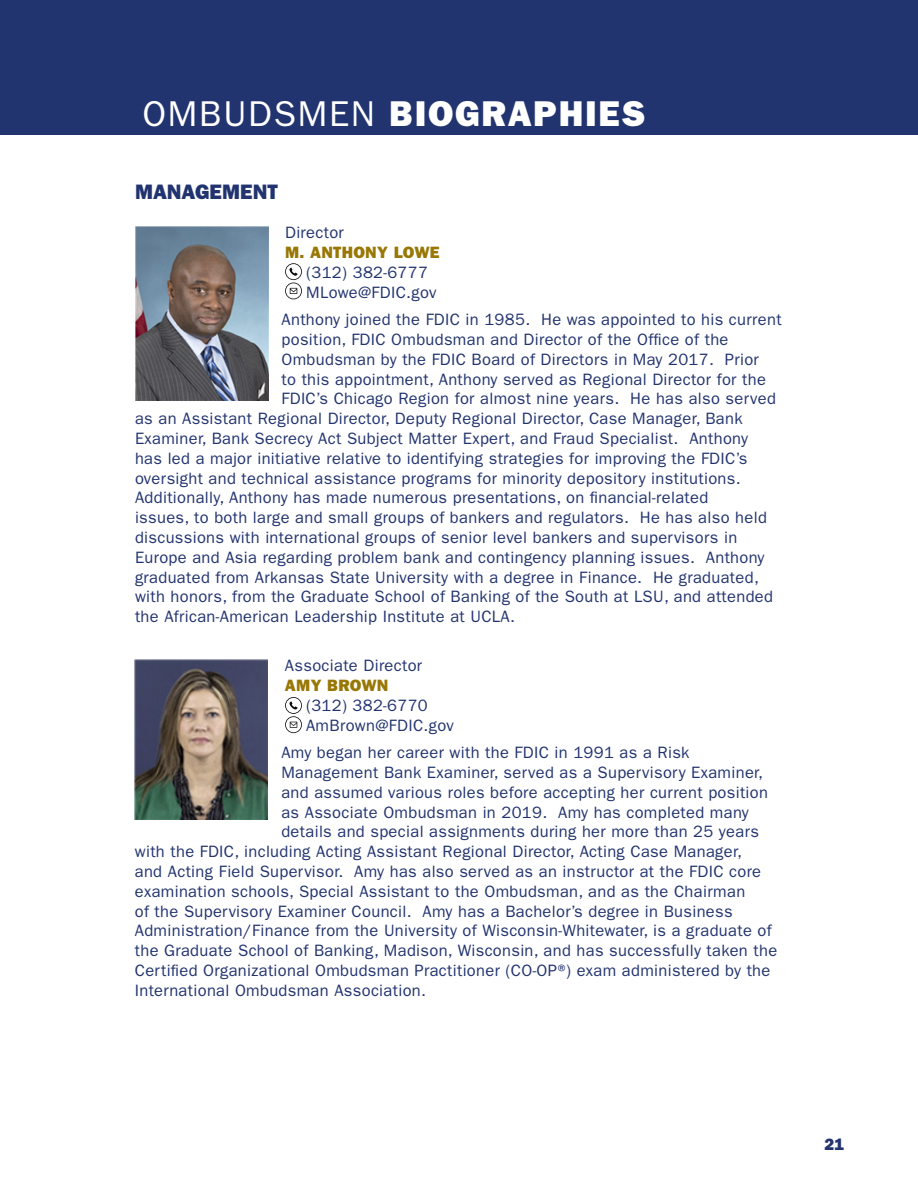
<style>
.page{position:relative;width:918px;height:1188px;background:#fff}
.page>*{position:absolute;margin:0;border:0;box-sizing:border-box;transform-origin:0 0}
.t1{font:36px "ITC Franklin Gothic Std Hvy";letter-spacing:.05em;color:#fff}
.t2{font:21px "ITC Franklin Gothic Std Hvy";color:#22346f}
.t3{font:16.5px "ITC Franklin Gothic Std";letter-spacing:.02em;color:#22346f}
.t4{font:16.5px "ITC Franklin Gothic Std Hvy";letter-spacing:.02em;color:#987705}
.t5{font:16.5px "ITC Franklin Gothic Std Hvy";color:#22346f}
.s1{font-family:"ITC Franklin Gothic Std"}
</style>
<div class="page">
<div style="left:0;top:0;width:918px;height:135px;background:#22346f"></div>
<img style="left:135px;top:227px;width:133px;height:174px">
<img style="left:135px;top:660px;width:133px;height:159px">
<svg style="left:285px;top:263px;width:17px;height:36px"></svg>
<svg style="left:285px;top:697px;width:17px;height:36px"></svg>
<p class="t1" style="left:142px;top:93px;width:505px"><span class="s1">OMBUDSMEN</span> BIOGRAPHIES</p>
<p class="t2" style="left:135px;top:179px;width:144px">MANAGEMENT</p>
<p class="t3" style="left:285px;top:223px;width:60px">Director</p>
<p class="t4" style="left:285px;top:243px;width:156px">M. ANTHONY LOWE</p>
<p class="t3" style="left:306px;top:263px;width:123px">(312) 382-6777</p>
<p class="t3" style="left:306px;top:283px;width:132px">MLowe@FDIC.gov</p>
<p class="t3" style="left:282px;top:310px;width:502px">Anthony joined the FDIC in 1985. He was appointed to his current</p>
<p class="t3" style="left:282px;top:330px;width:448px">position, FDIC Ombudsman and Director of the Office of the</p>
<p class="t3" style="left:282px;top:350px;width:479px">Ombudsman by the FDIC Board of Directors in May 2017. Prior</p>
<p class="t3" style="left:282px;top:369px;width:486px">to this appointment, Anthony served as Regional Director for the</p>
<p class="t3" style="left:282px;top:389px;width:496px">FDIC’s Chicago Region for almost nine years. He has also served</p>
<p class="t3" style="left:135px;top:409px;width:609px">as an Assistant Regional Director, Deputy Regional Director, Case Manager, Bank</p>
<p class="t3" style="left:135px;top:429px;width:615px">Examiner, Bank Secrecy Act Subject Matter Expert, and Fraud Specialist. Anthony</p>
<p class="t3" style="left:135px;top:449px;width:614px">has led a major initiative relative to identifying strategies for improving the FDIC’s</p>
<p class="t3" style="left:135px;top:468px;width:607px">oversight and technical assistance programs for minority depository institutions.</p>
<p class="t3" style="left:135px;top:488px;width:575px">Additionally, Anthony has made numerous presentations, on financial-related</p>
<p class="t3" style="left:135px;top:508px;width:633px">issues, to both large and small groups of bankers and regulators. He has also held</p>
<p class="t3" style="left:135px;top:528px;width:604px">discussions with international groups of senior level bankers and supervisors in</p>
<p class="t3" style="left:135px;top:548px;width:631px">Europe and Asia regarding problem bank and contingency planning issues. Anthony</p>
<p class="t3" style="left:135px;top:567px;width:626px">graduated from Arkansas State University with a degree in Finance. He graduated,</p>
<p class="t3" style="left:135px;top:587px;width:640px">with honors, from the Graduate School of Banking of the South at LSU, and attended</p>
<p class="t3" style="left:135px;top:607px;width:382px">the African-American Leadership Institute at UCLA.</p>
<p class="t3" style="left:285px;top:656px;width:139px">Associate Director</p>
<p class="t4" style="left:285px;top:676px;width:105px">AMY BROWN</p>
<p class="t3" style="left:306px;top:696px;width:123px">(312) 382-6770</p>
<p class="t3" style="left:306px;top:716px;width:149px">AmBrown@FDIC.gov</p>
<p class="t3" style="left:281px;top:743px;width:410px">Amy began her career with the FDIC in 1991 as a Risk</p>
<p class="t3" style="left:281px;top:763px;width:483px">Management Bank Examiner, served as a Supervisory Examiner,</p>
<p class="t3" style="left:281px;top:783px;width:488px">and assumed various roles before accepting her current position</p>
<p class="t3" style="left:281px;top:802px;width:469px">as Associate Ombudsman in 2019. Amy has completed many</p>
<p class="t3" style="left:281px;top:822px;width:479px">details and special assignments during her more than 25 years</p>
<p class="t3" style="left:135px;top:842px;width:609px">with the FDIC, including Acting Assistant Regional Director, Acting Case Manager,</p>
<p class="t3" style="left:135px;top:862px;width:628px">and Acting Field Supervisor. Amy has also served as an instructor at the FDIC core</p>
<p class="t3" style="left:135px;top:882px;width:612px">examination schools, Special Assistant to the Ombudsman, and as the Chairman</p>
<p class="t3" style="left:135px;top:901px;width:599px">of the Supervisory Examiner Council. Amy has a Bachelor’s degree in Business</p>
<p class="t3" style="left:135px;top:921px;width:638px">Administration/Finance from the University of Wisconsin-Whitewater, is a graduate of</p>
<p class="t3" style="left:135px;top:941px;width:644px">the Graduate School of Banking, Madison, Wisconsin, and has successfully taken the</p>
<p class="t3" style="left:135px;top:961px;width:637px">Certified Organizational Ombudsman Practitioner (CO-OP®) exam administered by the</p>
<p class="t3" style="left:135px;top:981px;width:293px">International Ombudsman Association.</p>
<p class="t5" style="left:824px;top:1134px;width:21px">21</p>
</div>
